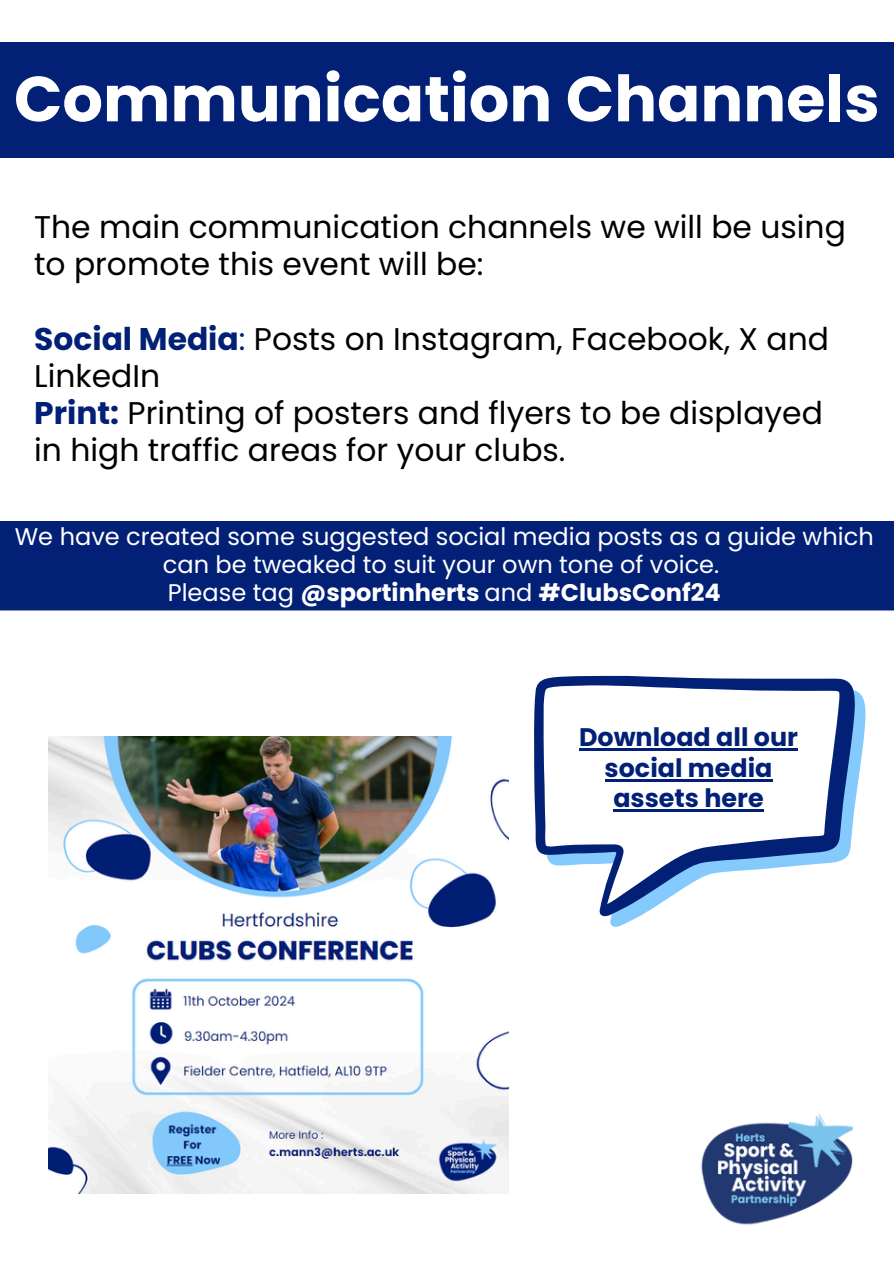
<style>
.page{position:relative;width:894px;height:1264px;background:#fff}
.page>*{position:absolute;margin:0;border:0;box-sizing:border-box;transform-origin:0 0}
.t1{font:700 63.6px "Poppins";color:#fff}
.t2{font:31.35px/37.2px "Poppins";color:#000}
.t3{font:700 25.35px/30.3px "Poppins";color:#032077;text-align:center}
.t4{font:24px/28.2px "Poppins";color:#fff;text-align:center}
.t5{font:700 24px "Poppins";color:#fff}
.s1{font-weight:700;color:#032077}
.s2{color:#032077}
.s3{font-weight:400}
</style>
<div class="page">
<div style="left:0;top:42px;width:893px;height:116px;background:#032077"></div>
<svg style="left:604px;top:690px;width:261px;height:236px"></svg>
<svg style="left:534px;top:675px;width:320px;height:241px"></svg>
<svg style="left:543px;top:685px;width:296px;height:219px"></svg>
<hr style="left:579px;top:748px;width:218px;height:2px;background:#032077">
<hr style="left:604px;top:779px;width:168px;height:2px;background:#032077">
<hr style="left:613px;top:809px;width:150px;height:2px;background:#032077">
<div style="left:0;top:521px;width:893px;height:89px;background:#032077"></div>
<img style="left:701px;top:1114px;width:152px;height:111px">
<img style="left:49px;top:737px;width:459px;height:456px">
<p class="t1" style="left:14px;top:54px;width:867px">Communication Channels</p>
<p class="t2" style="left:34px;top:209px;width:813px">The main communication channels we will be using to promote this event will be:</p>
<h3 class="t2" style="left:34px;top:320px;width:796px"><span class="s1">Social Media</span><span class="s2">:</span> Posts on Instagram, Facebook, X and LinkedIn<br><span class="s1">Print:</span> Printing of posters and flyers to be displayed in high traffic areas for your clubs.</h3>
<h2 class="t4" style="left:15px;top:522px;width:860px">We have created some suggested social media posts as a guide which can be tweaked to suit your own tone of voice.</h2>
<h2 class="t5" style="left:168px;top:576px;width:554px"><span class="s3">Please tag</span> @sportinherts <span class="s3">and</span> #ClubsConf24</h2>
<h1 class="t3" style="left:579px;top:722px;width:220px">Download all our social media assets here</h1>
</div>
